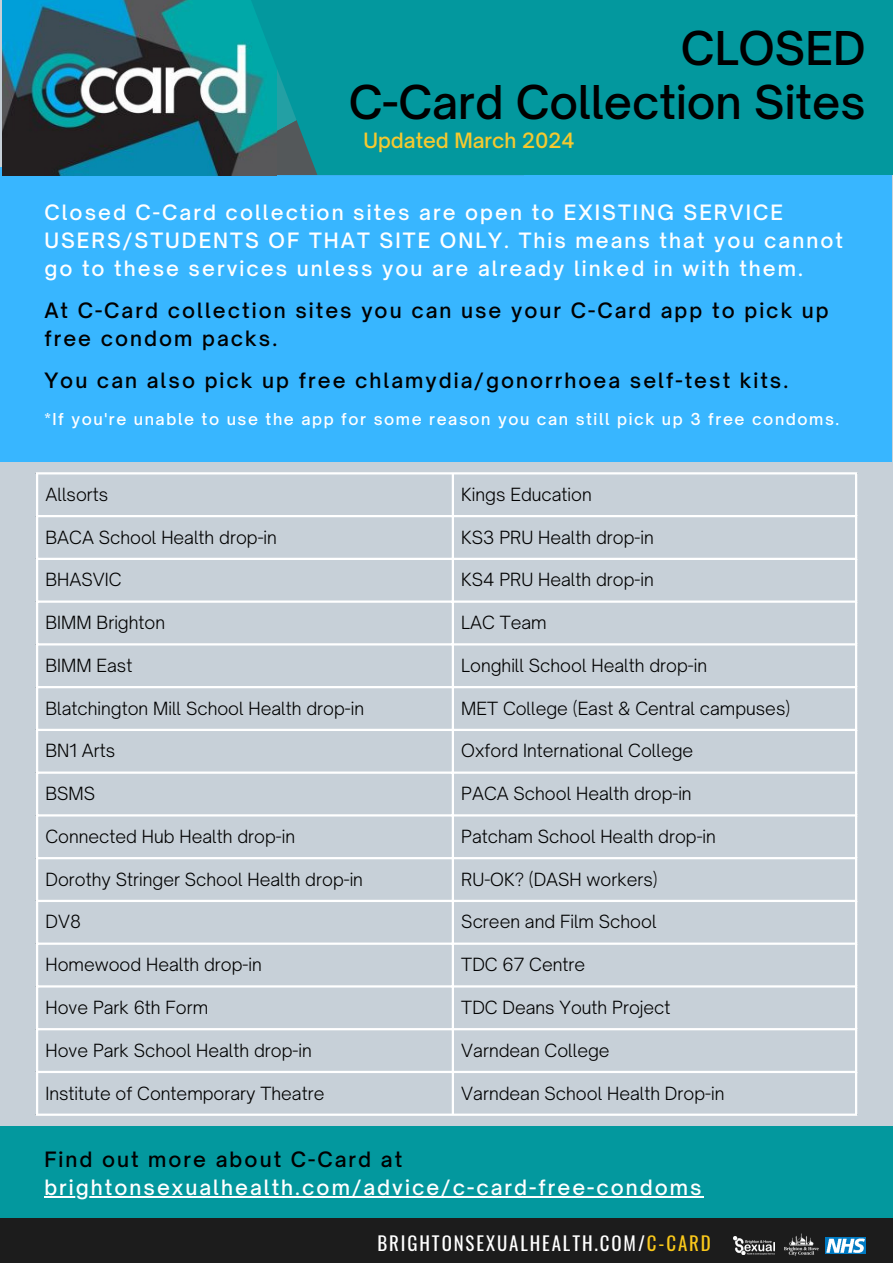
<style>
.page{position:relative;width:893px;height:1263px;background:#c7d0d8}
.page>*{position:absolute;margin:0;border:0;box-sizing:border-box;transform-origin:0 0}
.t1{font:500 44.55px/54.6px "Open Sauce One";color:#000;text-align:right}
.t2{font:500 20.25px/28.1px "Open Sauce One";letter-spacing:.1em;color:#fff}
.t3{font:500 20.25px/28.1px "Open Sauce One";letter-spacing:.1em;color:#000}
.t4{font:500 20.17px "Open Sauce One";color:#f6c92f}
.t5{font:18.9px "Oswald";letter-spacing:.1em;color:#fff}
.t6{font:300 17.4px "Open Sauce One";color:#000}
.t7{font:500 15.75px "Open Sauce One";letter-spacing:.1em;color:#fff}
.s1{color:#fac81a}
</style>
<div class="page">
<div style="left:0;top:167px;width:891px;height:295px;background:#38b6ff"></div>
<svg style="left:2px;top:0;width:891px;height:175px;background:#118b92"></svg>
<div style="left:0;top:1218px;width:893px;height:45px;background:#1c1c1c"></div>
<img style="left:785px;top:1234px;width:33px;height:22px">
<img style="left:826px;top:1238px;width:40px;height:15px">
<img style="left:734px;top:1237px;width:40px;height:18px">
<div style="left:0;top:1126px;width:893px;height:92px;background:#03989e"></div>
<hr style="left:36px;top:474px;width:2px;height:639px;background:#fff">
<hr style="left:452px;top:474px;width:2px;height:639px;background:#fff">
<hr style="left:855px;top:474px;width:2px;height:639px;background:#fff">
<hr style="left:36px;top:472px;width:821px;height:2px;background:#fff">
<hr style="left:36px;top:515px;width:821px;height:2px;background:#fff">
<hr style="left:36px;top:558px;width:821px;height:2px;background:#fff">
<hr style="left:36px;top:600px;width:821px;height:3px;background:#fff">
<hr style="left:36px;top:643px;width:821px;height:2px;background:#fff">
<hr style="left:36px;top:686px;width:821px;height:2px;background:#fff">
<hr style="left:36px;top:729px;width:821px;height:2px;background:#fff">
<hr style="left:36px;top:771px;width:821px;height:3px;background:#fff">
<hr style="left:36px;top:814px;width:821px;height:2px;background:#fff">
<hr style="left:36px;top:857px;width:821px;height:2px;background:#fff">
<hr style="left:36px;top:900px;width:821px;height:2px;background:#fff">
<hr style="left:36px;top:942px;width:821px;height:3px;background:#fff">
<hr style="left:36px;top:985px;width:821px;height:2px;background:#fff">
<hr style="left:36px;top:1028px;width:821px;height:2px;background:#fff">
<hr style="left:36px;top:1071px;width:821px;height:2px;background:#fff">
<hr style="left:36px;top:1113px;width:821px;height:3px;background:#fff">
<hr style="left:44px;top:1196px;width:660px;height:2px;background:#fff">
<h1 class="t1" style="left:349px;top:20px;width:518px">CLOSED<br>C-Card Collection Sites</h1>
<p class="t4" style="left:363px;top:127px;width:213px">Updated March 2024</p>
<p class="t2" style="left:44px;top:198px;width:800px">Closed C-Card collection sites are open to EXISTING SERVICE<br>USERS/STUDENTS OF THAT SITE ONLY. This means that you cannot go to these services unless you are already linked in with them.</p>
<p class="t3" style="left:44px;top:296px;width:786px">At C-Card collection sites you can use your C-Card app to pick up free condom packs.</p>
<p class="t3" style="left:44px;top:365px;width:745px">You can also pick up free chlamydia/gonorrhoea self-test kits.</p>
<p class="t7" style="left:44px;top:408px;width:796px">*If you're unable to use the app for some reason you can still pick up 3 free condoms.</p>
<p class="t6" style="left:46px;top:483px;width:64px">Allsorts</p>
<p class="t6" style="left:461px;top:483px;width:132px">Kings Education</p>
<p class="t6" style="left:46px;top:526px;width:233px">BACA School Health drop-in</p>
<p class="t6" style="left:461px;top:526px;width:194px">KS3 PRU Health drop-in</p>
<p class="t6" style="left:46px;top:569px;width:77px">BHASVIC</p>
<p class="t6" style="left:461px;top:569px;width:194px">KS4 PRU Health drop-in</p>
<p class="t6" style="left:46px;top:611px;width:121px">BIMM Brighton</p>
<p class="t6" style="left:461px;top:611px;width:87px">LAC Team</p>
<p class="t6" style="left:46px;top:654px;width:88px">BIMM East</p>
<p class="t6" style="left:461px;top:654px;width:247px">Longhill School Health drop-in</p>
<p class="t6" style="left:46px;top:697px;width:320px">Blatchington Mill School Health drop-in</p>
<p class="t6" style="left:461px;top:697px;width:330px">MET College (East &amp; Central campuses)</p>
<p class="t6" style="left:46px;top:740px;width:71px">BN1 Arts</p>
<p class="t6" style="left:461px;top:740px;width:233px">Oxford International College</p>
<p class="t6" style="left:46px;top:782px;width:51px">BSMS</p>
<p class="t6" style="left:461px;top:782px;width:232px">PACA School Health drop-in</p>
<p class="t6" style="left:46px;top:825px;width:251px">Connected Hub Health drop-in</p>
<p class="t6" style="left:461px;top:825px;width:256px">Patcham School Health drop-in</p>
<p class="t6" style="left:46px;top:868px;width:319px">Dorothy Stringer School Health drop-in</p>
<p class="t6" style="left:461px;top:868px;width:198px">RU-OK? (DASH workers)</p>
<p class="t6" style="left:46px;top:911px;width:37px">DV8</p>
<p class="t6" style="left:461px;top:911px;width:197px">Screen and Film School</p>
<p class="t6" style="left:46px;top:953px;width:218px">Homewood Health drop-in</p>
<p class="t6" style="left:461px;top:953px;width:125px">TDC 67 Centre</p>
<p class="t6" style="left:46px;top:996px;width:164px">Hove Park 6th Form</p>
<p class="t6" style="left:461px;top:996px;width:211px">TDC Deans Youth Project</p>
<p class="t6" style="left:46px;top:1039px;width:268px">Hove Park School Health drop-in</p>
<p class="t6" style="left:461px;top:1039px;width:150px">Varndean College</p>
<p class="t6" style="left:46px;top:1082px;width:280px">Institute of Contemporary Theatre</p>
<p class="t6" style="left:461px;top:1082px;width:264px">Varndean School Health Drop-in</p>
<p class="t3" style="left:44px;top:1145px;width:359px">Find out more about C-Card at</p>
<p class="t2" style="left:44px;top:1173px;width:659px">brightonsexualhealth.com/advice/c-card-free-condoms</p>
<p class="t5" style="left:377px;top:1227px;width:335px">BRIGHTONSEXUALHEALTH.COM/<span class="s1">C-CARD</span></p>
</div>
